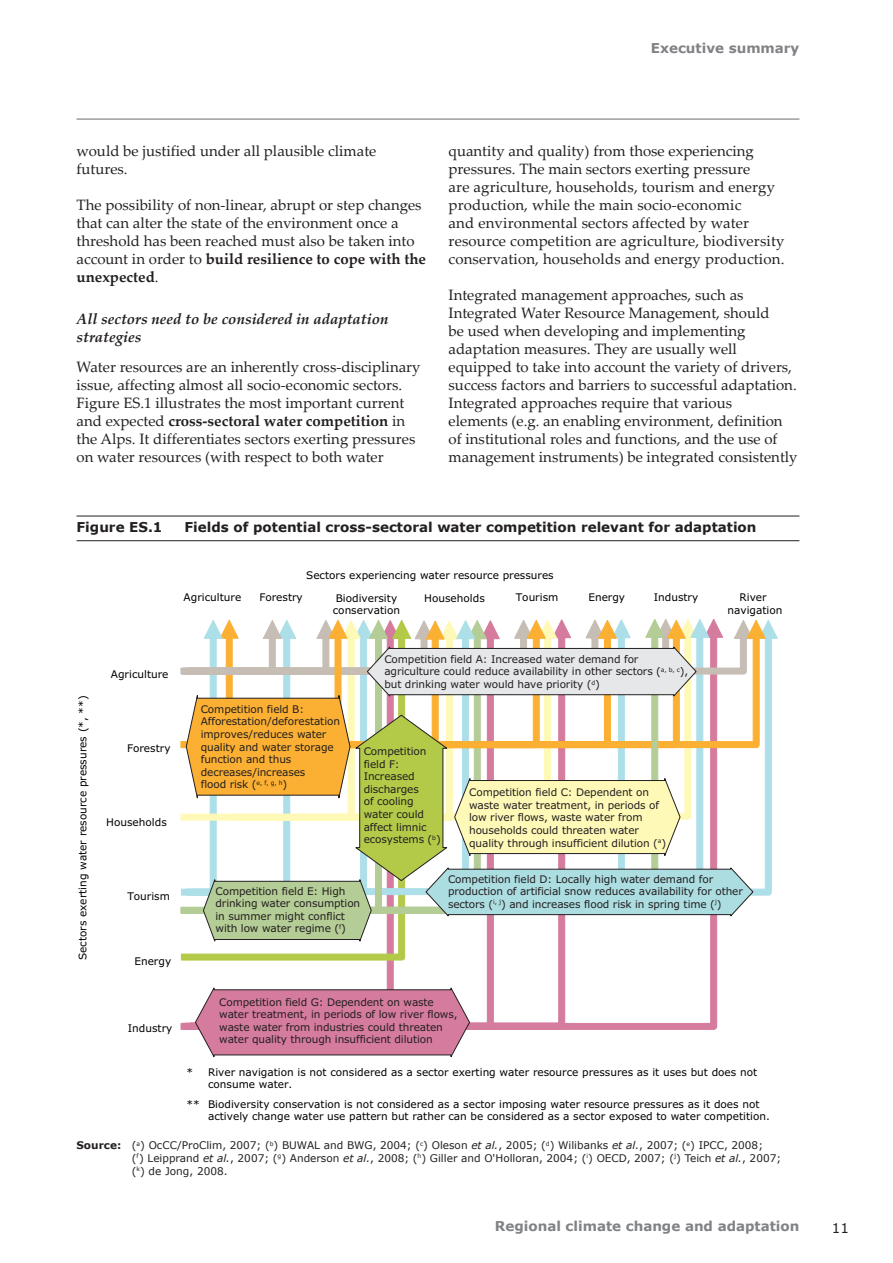
<style>
.page{position:relative;width:893px;height:1263px;background:#fff}
.page>*{position:absolute;margin:0;border:0;box-sizing:border-box;transform-origin:0 0}
.Body_Text{font:15px/18px "Palatino Linotype";color:#231f20}
.heading_3_no_indent{font:italic 700 15px/18px "Palatino Linotype";color:#231f20}
.Figure_Title{font:700 13.5px "Verdana";color:#231f20}
.rider{font:700 13.5px "Verdana";color:#808285}
.t1{font:13.5px "Verdana";color:#231f20}
.Note_Source{font:10.5px/12.6px "Verdana";letter-spacing:-.01em;color:#231f20}
.t2{font:10.5px/12.6px "Verdana";color:#000}
.s1{font-weight:700}
.s2{font-style:italic}
</style>
<div class="page">
<hr style="left:77px;top:119px;width:722px;height:1px;background:#6c6d70">
<hr style="left:77px;top:516px;width:722px;height:1px;background:#231f20">
<hr style="left:77px;top:540px;width:722px;height:1px;background:#231f20">
<svg style="left:181px;top:943px;width:537px;height:86px"></svg>
<svg style="left:190px;top:943px;width:381px;height:86px"></svg>
<svg style="left:181px;top:943px;width:230px;height:17px"></svg>
<svg style="left:753px;top:620px;width:25px;height:275px"></svg>
<svg style="left:195px;top:986px;width:275px;height:71px;background:#d488a5"></svg>
<svg style="left:753px;top:620px;width:12px;height:128px"></svg>
<svg style="left:181px;top:619px;width:572px;height:324px"></svg>
<p class="rider" style="left:651px;top:40px;width:150px">Executive summary</p>
<p class="Body_Text" style="left:77px;top:141px;width:301px">would be justified under all plausible climate futures.</p>
<p class="Body_Text" style="left:77px;top:195px;width:351px">The possibility of non-linear, abrupt or step changes that can alter the state of the environment once a threshold has been reached must also be taken into account in order to <span class="s1">build resilience to cope with the unexpected</span>.</p>
<p class="heading_3_no_indent" style="left:77px;top:309px;width:313px">All sectors need to be considered in adaptation strategies</p>
<p class="Body_Text" style="left:77px;top:357px;width:345px">Water resources are an inherently cross‑disciplinary issue, affecting almost all socio‑economic sectors.<br>Figure ES.1 illustrates the most important current and expected <span class="s1">cross‑sectoral water competition</span> in the Alps. It differentiates sectors exerting pressures on water resources (with respect to both water</p>
<p class="Body_Text" style="left:449px;top:141px;width:337px">quantity and quality) from those experiencing pressures. The main sectors exerting pressure<br>are agriculture, households, tourism and energy production, while the main socio‑economic<br>and environmental sectors affected by water resource competition are agriculture, biodiversity conservation, households and energy production.</p>
<p class="Body_Text" style="left:449px;top:285px;width:350px">Integrated management approaches, such as Integrated Water Resource Management, should<br>be used when developing and implementing adaptation measures. They are usually well equipped to take into account the variety of drivers, success factors and barriers to successful adaptation.<br>Integrated approaches require that various<br>elements (e.g. an enabling environment, definition of institutional roles and functions, and the use of management instruments) be integrated consistently</p>
<p class="Figure_Title" style="left:77px;top:519px;width:88px">Figure ES.1</p>
<p class="Figure_Title" style="left:185px;top:519px;width:573px">Fields of potential cross‑sectoral water competition relevant for adaptation</p>
<p class="t2" style="left:76px;top:960px;width:266px;rotate:-90deg">Sectors exerting water resource pressures (*, **)</p>
<p class="t2" style="left:184px;top:590px;width:59px">Agriculture</p>
<p class="t2" style="left:306px;top:568px;width:249px">Sectors experiencing water resource pressures</p>
<p class="t2" style="left:259px;top:590px;width:45px">Forestry</p>
<p class="t2" style="left:336px;top:591px;width:63px">Biodiversity</p>
<p class="t2" style="left:424px;top:591px;width:62px">Households</p>
<p class="t2" style="left:516px;top:590px;width:44px">Tourism</p>
<p class="t2" style="left:588px;top:590px;width:38px">Energy</p>
<p class="t2" style="left:654px;top:590px;width:46px">Industry</p>
<p class="t2" style="left:333px;top:604px;width:69px">conservation</p>
<p class="t2" style="left:727px;top:590px;width:56px;text-align:center">River navigation</p>
<p class="t2" style="left:111px;top:667px;width:59px">Agriculture</p>
<p class="t2" style="left:127px;top:741px;width:45px">Forestry</p>
<p class="t2" style="left:106px;top:816px;width:62px">Households</p>
<p class="t2" style="left:127px;top:890px;width:44px">Tourism</p>
<p class="t2" style="left:134px;top:954px;width:38px">Energy</p>
<p class="t2" style="left:128px;top:1021px;width:46px">Industry</p>
<p class="Note_Source" style="left:201px;top:702px;width:141px">Competition field B:<br>Afforestation/deforestation improves/reduces water quality and water storage function and thus decreases/increases<br>flood risk (<sup>e,</sup> <sup>f,</sup> <sup>g,</sup> <sup>h</sup>)</p>
<p class="Note_Source" style="left:384px;top:652px;width:306px">Competition field A: Increased water demand for agriculture could reduce availability in other sectors (<sup>a,</sup> <sup>b,</sup> <sup>c</sup>), but drinking water would have priority (<sup>d</sup>)</p>
<p class="Note_Source" style="left:364px;top:744px;width:79px">Competition field F:<br>Increased discharges<br>of cooling water could affect limnic ecosystems (<sup>b</sup>)</p>
<p class="Note_Source" style="left:469px;top:786px;width:199px">Competition field C: Dependent on waste water treatment, in periods of low river flows, waste water from households could threaten water quality through insufficient dilution (<sup>a</sup>)</p>
<p class="Note_Source" style="left:215px;top:884px;width:146px">Competition field E: High drinking water consumption in summer might conflict with low water regime (<sup>f</sup>)</p>
<p class="Note_Source" style="left:448px;top:872px;width:296px">Competition field D: Locally high water demand for production of artificial snow reduces availability for other sectors (<sup>i,</sup> <sup>j</sup>) and increases flood risk in spring time (<sup>j</sup>)</p>
<p class="Note_Source" style="left:219px;top:995px;width:240px">Competition field G: Dependent on waste water treatment, in periods of low river flows, waste water from industries could threaten water quality through insufficient dilution</p>
<p class="t2" style="left:208px;top:1065px;width:551px;text-indent:-22px">* River navigation is not considered as a sector exerting water resource pressures as it uses but does not consume water.</p>
<p class="t2" style="left:208px;top:1097px;width:563px;text-indent:-22px">** Biodiversity conservation is not considered as a sector imposing water resource pressures as it does not actively change water use pattern but rather can be considered as a sector exposed to water competition.</p>
<p class="Note_Source" style="left:132px;top:1138px;width:651px;text-indent:-55px"><span class="s1">Source:</span> (<sup>a</sup>) OcCC/ProClim, 2007; (<sup>b</sup>) BUWAL and BWG, 2004; (<sup>c</sup>) Oleson <span class="s2">et al.</span>, 2005; (<sup>d</sup>) Wilibanks <span class="s2">et al.</span>, 2007; (<sup>e</sup>) IPCC, 2008;<br>(<sup>f</sup>) Leipprand <span class="s2">et al.</span>, 2007; (<sup>g</sup>) Anderson <span class="s2">et al.</span>, 2008; (<sup>h</sup>) Giller and O'Holloran, 2004; (<sup>i</sup>) OECD, 2007; (<sup>j</sup>) Teich <span class="s2">et al.</span>, 2007; (<sup>k</sup>) de Jong, 2008.</p>
<p class="rider" style="left:495px;top:1218px;width:306px">Regional climate change and adaptation</p>
<p class="t1" style="left:832px;top:1219px;width:19px">11</p>
</div>
